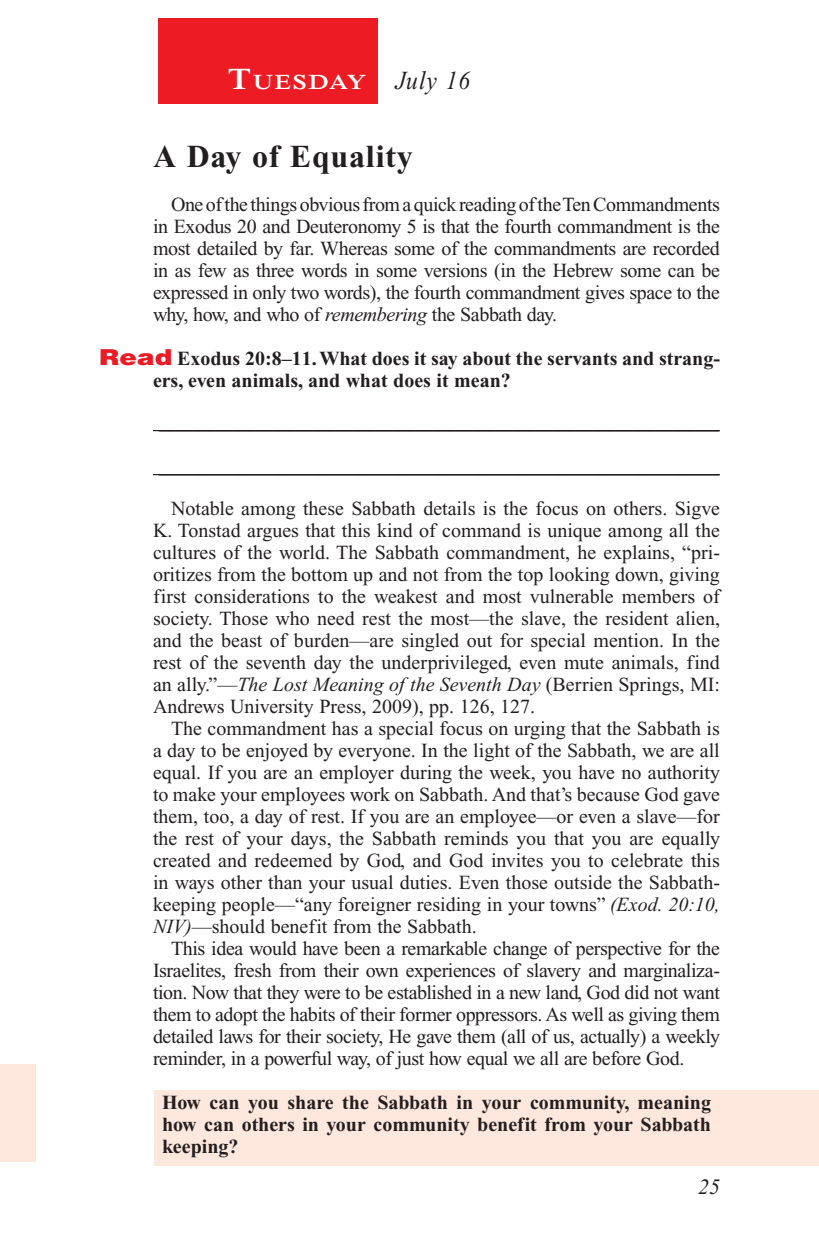
<style>
.page{position:relative;width:819px;height:1260px;background:#fff}
.page>*{position:absolute;margin:0;border:0;box-sizing:border-box;transform-origin:0 0}
.Head{font:700 32px "Times New Roman PS Std";letter-spacing:.025em;color:#231f20}
.Lesson_Dates{font:italic 26px "Times New Roman PS Std";letter-spacing:.045em;color:#231f20;scale:.9 1}
.t1{font:italic 22px "Times New Roman PS Std";color:#231f20}
.Daily_Header{font:600 21px "Times NRMT Std";letter-spacing:.07em;color:#fff;scale:1.1 1}
.Body{font:20px/22px "Times New Roman PS Std";letter-spacing:-.02em;color:#231f20;text-align:justify}
.Blank_Lines{font:20px "Times New Roman PS Std";color:#231f20}
.x-screened_box-text{font:700 20px/22px "Times New Roman PS Std";color:#231f20;text-align:justify}
.Question{font:700 20px/22px "Times New Roman PS Std";color:#231f20}
.s1{font-size:30px}
.s2{font-style:italic}
.s3{font-family:"Helvetica LT Std";font-weight:900;font-size:22px;color:#ed1c24}
</style>
<div class="page">
<div style="left:158px;top:18px;width:220px;height:86px;background:#ed1c24"></div>
<div style="left:0;top:1064px;width:36px;height:98px;background:#fee7dd"></div>
<div style="left:155px;top:1090px;width:664px;height:76px;background:#fee7dd"></div>
<hr style="left:153px;top:430px;width:567px;height:1px;background:#231f20">
<hr style="left:153px;top:474px;width:567px;height:1px;background:#231f20">
<p class="Daily_Header" style="left:228px;top:70px;width:127px"><span class="s1">T</span>UESDAY</p>
<p class="Lesson_Dates" style="left:396px;top:66px;width:85px">July 16</p>
<p class="Head" style="left:153px;top:138px;width:261px">A Day of Equality</p>
<p class="Body" style="left:153px;top:193px;width:569px;text-indent:18px">One of the things obvious from a quick reading of the Ten Commandments in Exodus 20 and Deuteronomy 5 is that the fourth commandment is the most detailed by far. Whereas some of the commandments are recorded in as few as three words in some versions (in the Hebrew some can be expressed in only two words), the fourth commandment gives space to the why, how, and who of <span class="s2">remembering</span> the Sabbath day.</p>
<p class="Question" style="left:153px;top:347px;width:568px;text-indent:-54px"><span class="s3">Read</span> Exodus 20:8–11. What does it say about the servants and strang&shy;ers, even animals, and what does it mean?</p>
<p class="Blank_Lines" style="left:159px;top:411px;width:561px">________________________________________________________</p>
<p class="Blank_Lines" style="left:159px;top:455px;width:561px">________________________________________________________</p>
<p class="Body" style="left:153px;top:497px;width:569px;text-indent:18px">Notable among these Sabbath details is the focus on others. Sigve K. Tonstad argues that this kind of command is unique among all the cultures of the world. The Sabbath commandment, he explains, “pri&shy;oritizes from the bottom up and not from the top looking down, giving first considerations to the weakest and most vulnerable members of society. Those who need rest the most—the slave, the resident alien, and the beast of burden—are singled out for special mention. In the rest of the seventh day the underprivileged, even mute animals, find an ally.”—<span class="s2">The Lost Meaning of the Seventh Day</span> (Berrien Springs, MI:<br>Andrews University Press, 2009), pp. 126, 127.</p>
<p class="Body" style="left:153px;top:717px;width:569px;text-indent:18px">The commandment has a special focus on urging that the Sabbath is a day to be enjoyed by everyone. In the light of the Sabbath, we are all equal. If you are an employer during the week, you have no authority to make your employees work on Sabbath. And that’s because God gave them, too, a day of rest. If you are an employee—or even a slave—for the rest of your days, the Sabbath reminds you that you are equally created and redeemed by God, and God invites you to celebrate this in ways other than your usual duties. Even those outside the Sabbath&shy;keeping people—“any foreigner residing in your towns” <span class="s2">(Exod. 20:10, NIV)</span>—should benefit from the Sabbath.</p>
<p class="Body" style="left:153px;top:937px;width:569px;text-align:left;text-indent:18px">This idea would have been a remarkable change of perspective for the Israelites, fresh from their own experiences of slavery and marginaliza&shy;tion. Now that they were to be established in a new land, God did not want them to adopt the habits of their former oppressors. As well as giving them detailed laws for their society, He gave them (all of us, actually) a weekly reminder, in a powerful way, of just how equal we all are before God.</p>
<p class="x-screened_box-text" style="left:162px;top:1091px;width:551px">How can you share the Sabbath in your community, meaning how can others in your community benefit from your Sabbath keeping?</p>
<p class="t1" style="left:698px;top:1175px;width:23px">25</p>
</div>
